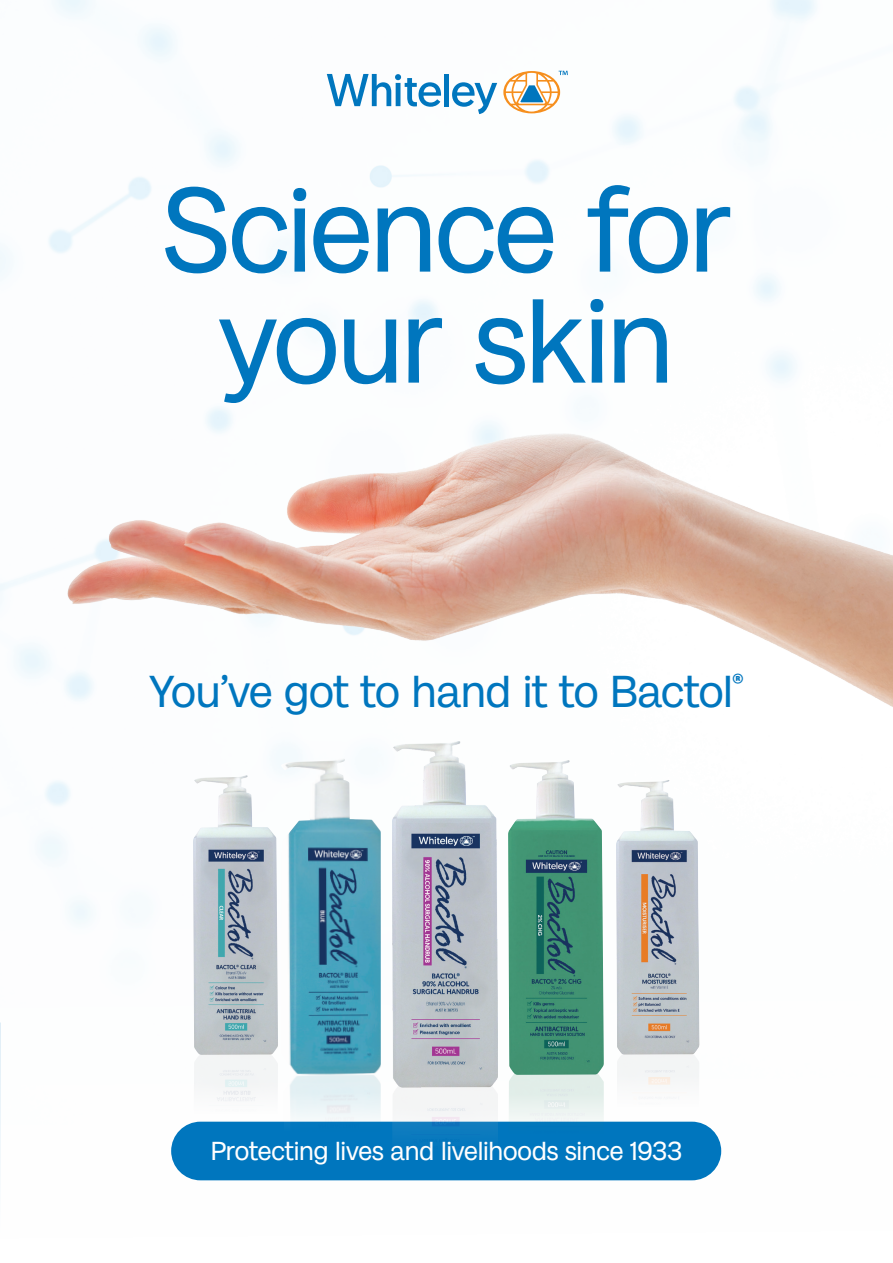
<style>
.page{position:relative;width:893px;height:1263px;background:#fff}
.page>*{position:absolute;margin:0;border:0;box-sizing:border-box;transform-origin:0 0}
.t1{font:120px/111px "Milligram";letter-spacing:-.025em;color:#0076be;text-align:center}
.t2{font:45px "Milligram";letter-spacing:-.015em;color:#0076be}
.t3{font:26.25px "Milligram";letter-spacing:-.01em;color:#fff}
</style>
<div class="page">
<img style="left:54px;top:0;width:762px;height:176px">
<img style="left:0;top:176px;width:893px;height:630px">
<div style="left:171px;top:1122px;width:550px;height:58px;background:#0076be;border-radius:29px"></div>
<svg style="left:327px;top:74px;width:114px;height:33px"></svg>
<div style="left:444px;top:74px;width:5px;height:32px;background:#0076be"></div>
<svg style="left:452px;top:82px;width:45px;height:32px"></svg>
<svg style="left:503px;top:71px;width:65px;height:42px"></svg>
<img style="left:508px;top:1075px;width:96px;height:47px">
<img style="left:508px;top:760px;width:96px;height:315px">
<img style="left:392px;top:1087px;width:106px;height:49px">
<img style="left:392px;top:741px;width:106px;height:346px">
<img style="left:616px;top:780px;width:84px;height:318px">
<img style="left:290px;top:1076px;width:91px;height:16px">
<img style="left:281px;top:758px;width:100px;height:318px">
<img style="left:193px;top:775px;width:85px;height:326px">
<h1 class="t1" style="left:162px;top:167px;width:571px">Science for your skin</h1>
<h2 class="t2" style="left:149px;top:662px;width:596px">You’ve got to hand it to Bactol<sup>®</sup></h2>
<p class="t3" style="left:211px;top:1133px;width:473px">Protecting lives and livelihoods since 1933</p>
</div>
